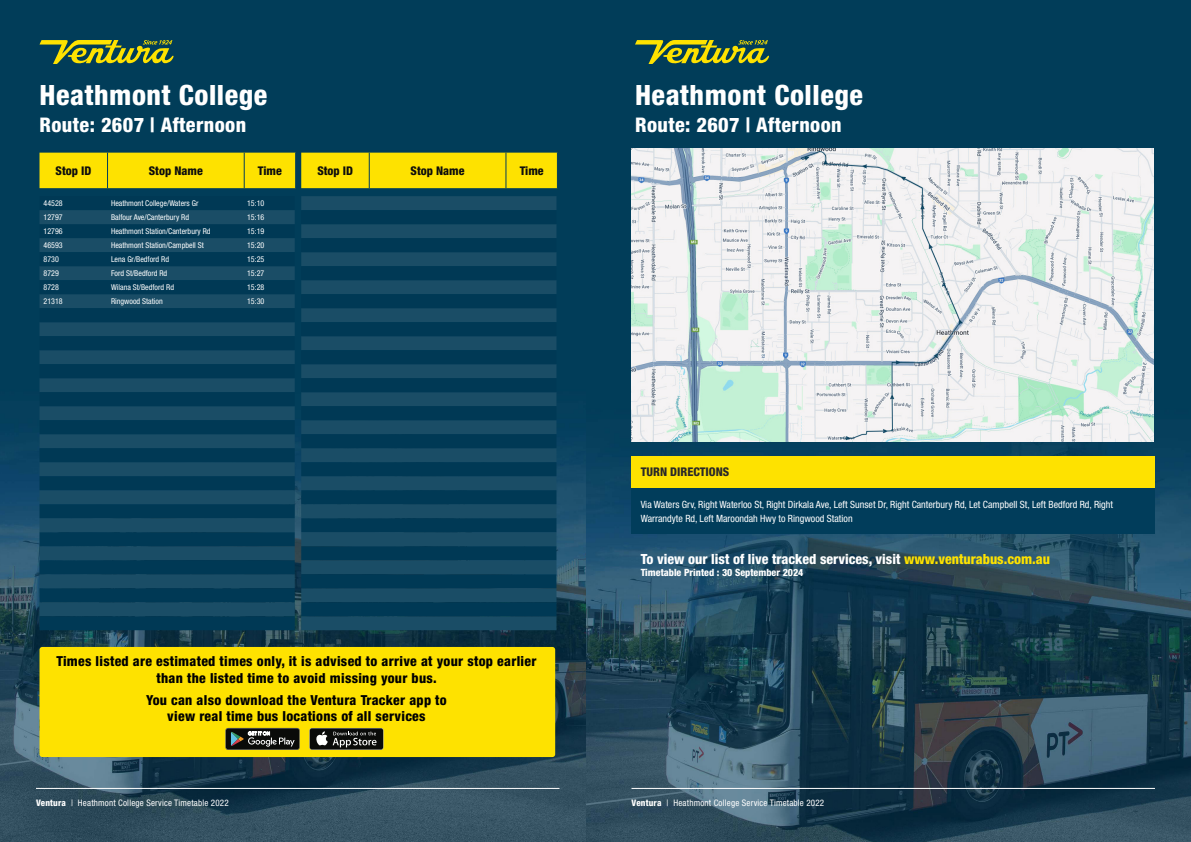
<style>
.page{position:relative;width:1191px;height:842px;background:#fff}
.page>*{position:absolute;margin:0;border:0;box-sizing:border-box;transform-origin:0 0}
.t1{font:800 condensed 28px "Helvetica Neue LT Std";letter-spacing:.02em;color:#fff}
.t2{font:800 condensed 20.2px "Helvetica Neue LT Std";letter-spacing:.02em;color:#fff}
.t3{font:800 condensed 14px "Helvetica Neue LT Std";color:#fff}
.t4{font:800 condensed 13.8px/16.6px "Helvetica Neue LT Std";letter-spacing:.02em;color:#000;text-align:center}
.t5{font:800 condensed 12px "Helvetica Neue LT Std";color:#0d0d0d}
.t6{font:800 condensed 12px "Helvetica Neue LT Std";color:#292829}
.t7{font:condensed 10px/14px "Helvetica Neue LT Std";color:#fff}
.t8{font:800 condensed 10px "Helvetica Neue LT Std";color:#fff}
.t9{font:condensed 9px "Helvetica Neue LT Std";letter-spacing:.02em;color:#fff}
.t10{font:condensed 8px "Helvetica Neue LT Std";color:#fff}
.s1{font-weight:800}
.s2{color:#fee200}
</style>
<div class="page">
<img style="left:0;top:0;width:587px;height:842px">
<hr style="left:36px;top:788px;width:523px;height:1px;background:#fff">
<svg style="left:40px;top:40px;width:134px;height:24px;background:#6f8531"></svg>
<div style="left:40px;top:153px;width:517px;height:35px;background:#fee200"></div>
<hr style="left:369px;top:153px;width:1px;height:35px;background:#013d5b">
<hr style="left:505px;top:153px;width:1px;height:35px;background:#013d5b">
<hr style="left:557px;top:153px;width:1px;height:35px;background:#013d5b">
<svg style="left:40px;top:196px;width:255px;height:42px;background:#083f5a"></svg>
<div style="left:40px;top:238px;width:255px;height:378px;background:#1a4d66"></div>
<svg style="left:40px;top:252px;width:255px;height:322px;background:#0c425c"></svg>
<div style="left:40px;top:588px;width:255px;height:14px;background:#003955"></div>
<div style="left:40px;top:616px;width:255px;height:14px;background:#003955"></div>
<div style="left:301px;top:196px;width:255px;height:434px;background:#1a4d66"></div>
<svg style="left:301px;top:210px;width:255px;height:56px;background:#0c425d"></svg>
<svg style="left:301px;top:266px;width:255px;height:322px;background:#0c425c"></svg>
<div style="left:301px;top:602px;width:255px;height:14px;background:#003955"></div>
<div style="left:39px;top:647px;width:516px;height:110px;background:#fee200;border-radius:3px"></div>
<svg style="left:225px;top:728px;width:75px;height:22px;background:#383a36"></svg>
<div style="left:309px;top:728px;width:74px;height:22px;background:#363735;border-radius:3px"></div>
<div style="left:310px;top:728px;width:73px;height:21px;background:#0a0b09;border-radius:2px"></div>
<svg style="left:316px;top:731px;width:60px;height:16px"></svg>
<img style="left:587px;top:0;width:604px;height:842px">
<hr style="left:631px;top:788px;width:524px;height:1px;background:#fff">
<div style="left:631px;top:456px;width:523px;height:32px;background:#fee200"></div>
<div style="left:631px;top:488px;width:523px;height:46px;background:#013d5b"></div>
<svg style="left:635px;top:40px;width:134px;height:24px;background:#6f8531"></svg>
<img style="left:632px;top:149px;width:521px;height:293px">
<h1 class="t1" style="left:40px;top:77px;width:229px">Heathmont College</h1>
<h2 class="t2" style="left:40px;top:112px;width:208px">Route: 2607 | Afternoon</h2>
<h3 class="t5" style="left:56px;top:163px;width:37px">Stop ID</h3>
<h3 class="t5" style="left:149px;top:163px;width:56px">Stop Name</h3>
<h3 class="t5" style="left:258px;top:163px;width:25px">Time</h3>
<h3 class="t5" style="left:317px;top:163px;width:37px">Stop ID</h3>
<h3 class="t5" style="left:410px;top:163px;width:56px">Stop Name</h3>
<h3 class="t5" style="left:520px;top:163px;width:25px">Time</h3>
<p class="t10" style="left:44px;top:199px;width:21px">44528</p>
<p class="t10" style="left:111px;top:199px;width:89px">Heathmont College/Waters Gr</p>
<p class="t10" style="left:247px;top:199px;width:19px">15:10</p>
<p class="t10" style="left:44px;top:213px;width:21px">12797</p>
<p class="t10" style="left:111px;top:213px;width:80px">Balfour Ave/Canterbury Rd</p>
<p class="t10" style="left:247px;top:213px;width:19px">15:16</p>
<p class="t10" style="left:44px;top:227px;width:21px">12796</p>
<p class="t10" style="left:111px;top:227px;width:101px">Heathmont Station/Canterbury Rd</p>
<p class="t10" style="left:247px;top:227px;width:19px">15:19</p>
<p class="t10" style="left:44px;top:241px;width:21px">46593</p>
<p class="t10" style="left:111px;top:241px;width:94px">Heathmont Station/Campbell St</p>
<p class="t10" style="left:247px;top:241px;width:19px">15:20</p>
<p class="t10" style="left:44px;top:255px;width:17px">8730</p>
<p class="t10" style="left:111px;top:255px;width:60px">Lena Gr/Bedford Rd</p>
<p class="t10" style="left:247px;top:255px;width:19px">15:25</p>
<p class="t10" style="left:44px;top:269px;width:17px">8729</p>
<p class="t10" style="left:111px;top:269px;width:58px">Ford St/Bedford Rd</p>
<p class="t10" style="left:247px;top:269px;width:19px">15:27</p>
<p class="t10" style="left:44px;top:283px;width:17px">8728</p>
<p class="t10" style="left:111px;top:283px;width:64px">Wilana St/Bedford Rd</p>
<p class="t10" style="left:247px;top:283px;width:19px">15:28</p>
<p class="t10" style="left:44px;top:297px;width:21px">21318</p>
<p class="t10" style="left:111px;top:297px;width:53px">Ringwood Station</p>
<p class="t10" style="left:247px;top:297px;width:19px">15:30</p>
<h3 class="t4" style="left:56px;top:653px;width:481px">Times listed are estimated times only, it is advised to arrive at your stop earlier than the listed time to avoid missing your bus.</h3>
<h3 class="t4" style="left:146px;top:691px;width:302px">You can also download the Ventura Tracker app to view real time bus locations of all services</h3>
<p class="t9" style="left:36px;top:798px;width:194px"><span class="s1">Ventura</span> | Heathmont College Service Timetable 2022</p>
<h1 class="t1" style="left:635px;top:77px;width:229px">Heathmont College</h1>
<h2 class="t2" style="left:635px;top:112px;width:208px">Route: 2607 | Afternoon</h2>
<h3 class="t6" style="left:640px;top:465px;width:90px">TURN DIRECTIONS</h3>
<p class="t7" style="left:640px;top:497px;width:474px">Via Waters Grv, Right Waterloo St, Right Dirkala Ave, Left Sunset Dr, Right Canterbury Rd, Let Campbell St, Left Bedford Rd, Right<br>Warrandyte Rd, Left Maroondah Hwy to Ringwood Station</p>
<h3 class="t3" style="left:640px;top:551px;width:411px">To view our list of live tracked services, visit <span class="s2">www.venturabus.com.au</span></h3>
<p class="t8" style="left:640px;top:567px;width:164px">Timetable Printed : 30 September 2024</p>
<p class="t9" style="left:631px;top:798px;width:194px"><span class="s1">Ventura</span> | Heathmont College Service Timetable 2022</p>
</div>
